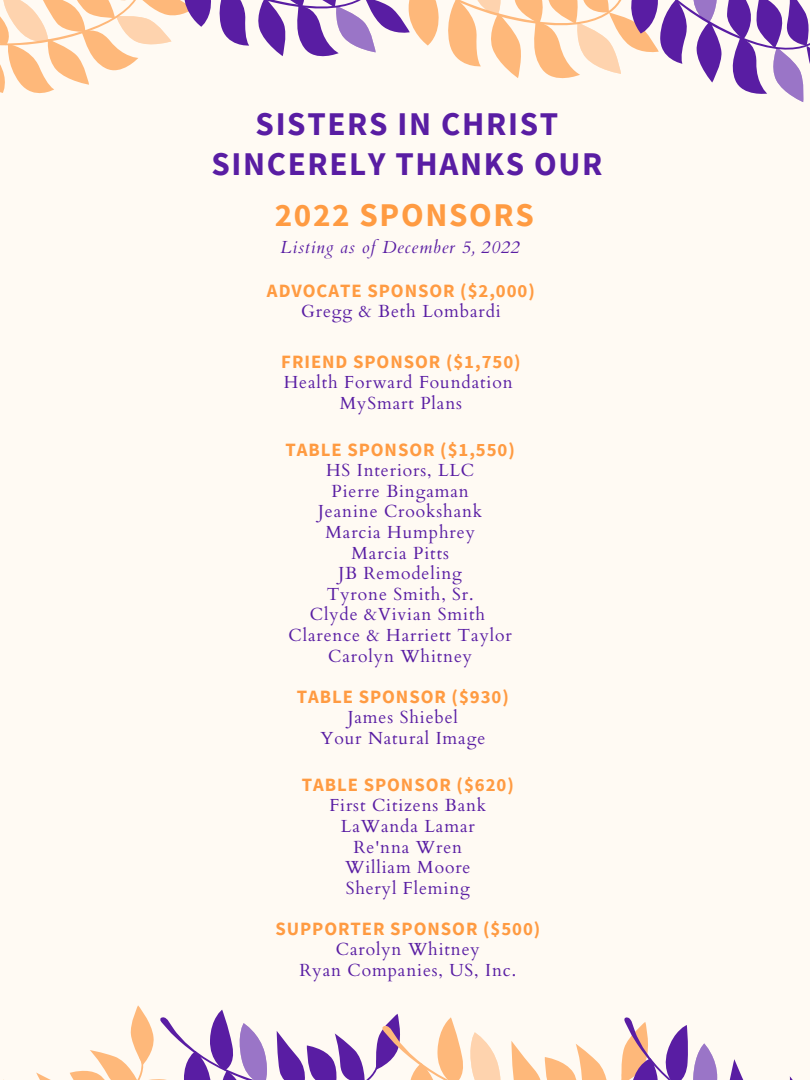
<style>
.page{position:relative;width:810px;height:1080px;background:#fffaf3}
.page>*{position:absolute;margin:0;border:0;box-sizing:border-box;transform-origin:0 0}
.t1{font:700 33.12px/39.4px "Source Sans Pro";letter-spacing:.05em;color:#591da3;text-align:center}
.t2{font:700 33.12px "Source Sans Pro";letter-spacing:.05em;color:#ff9b42}
.t3{font:700 18.75px "Source Sans Pro";letter-spacing:.05em;color:#ff9b42}
.t4{font:17.5px/20.6px "Cardo";letter-spacing:.05em;color:#591da3;text-align:center}
.t5{font:italic 17.5px "Cardo";letter-spacing:.05em;color:#591da3}
</style>
<div class="page">
<svg style="left:0;top:0;width:810px;height:102px"></svg>
<svg style="left:3px;top:1005px;width:790px;height:75px"></svg>
<h1 class="t1" style="left:211px;top:104px;width:393px">SISTERS IN CHRIST<br>SINCERELY THANKS OUR</h1>
<h1 class="t2" style="left:275px;top:194px;width:261px">2022 SPONSORS</h1>
<p class="t5" style="left:281px;top:236px;width:241px">Listing as of December 5, 2022</p>
<p class="t3" style="left:267px;top:279px;width:269px">ADVOCATE SPONSOR ($2,000)</p>
<p class="t4" style="left:301px;top:301px;width:201px">Gregg &amp; Beth Lombardi</p>
<p class="t3" style="left:281px;top:349px;width:241px">FRIEND SPONSOR ($1,750)</p>
<p class="t4" style="left:284px;top:372px;width:230px">Health Forward Foundation<br>MySmart Plans</p>
<p class="t3" style="left:286px;top:437px;width:231px">TABLE SPONSOR ($1,550)</p>
<p class="t4" style="left:289px;top:460px;width:225px">HS Interiors, LLC<br>Pierre Bingaman<br>Jeanine Crookshank<br>Marcia Humphrey<br>Marcia Pitts<br>JB Remodeling<br>Tyrone Smith, Sr.<br>Clyde &amp;Vivian Smith<br>Clarence &amp; Harriett Taylor<br>Carolyn Whitney</p>
<p class="t3" style="left:297px;top:685px;width:213px">TABLE SPONSOR ($930)</p>
<p class="t4" style="left:320px;top:707px;width:166px">James Shiebel<br>Your Natural Image</p>
<p class="t3" style="left:302px;top:773px;width:213px">TABLE SPONSOR ($620)</p>
<p class="t4" style="left:329px;top:795px;width:158px">First Citizens Bank<br>LaWanda Lamar<br>Re'nna Wren<br>William Moore<br>Sheryl Fleming</p>
<p class="t3" style="left:275px;top:917px;width:266px">SUPPORTER SPONSOR ($500)</p>
<p class="t4" style="left:300px;top:939px;width:218px">Carolyn Whitney<br>Ryan Companies, US, Inc.</p>
</div>
